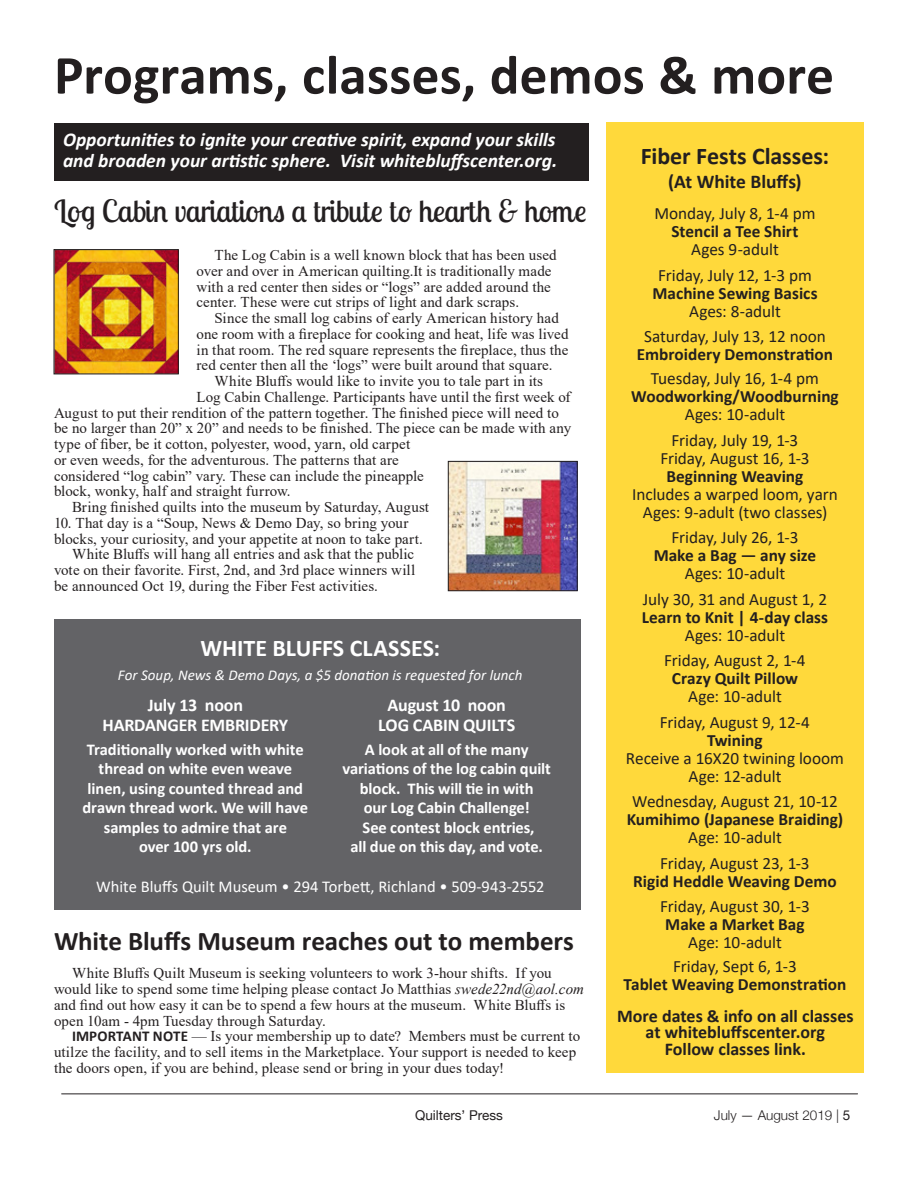
<style>
.page{position:relative;width:918px;height:1188px;background:#fff}
.page>*{position:absolute;margin:0;border:0;box-sizing:border-box;transform-origin:0 0}
.Main_Head_2{font:700 55.5px "Calibri";color:#231f20}
.Main_Head_2-2{font:30.75px "Lobster Two";letter-spacing:-.005em;color:#231f20}
.Main_Head_2-3{font:700 27px "Calibri";letter-spacing:-.005em;color:#231f20}
.Main_Head_2-4{font:700 24px "Calibri";color:#fff}
.Main_Head_2-5{font:700 24px "Calibri";color:#231f20}
.Side_Head{font:italic 700 19.5px/21px "Calibri";color:#fff}
.Main_Head_2-6{font:700 19.5px "Calibri";letter-spacing:-.005em;color:#231f20}
.Main_Head_2-7{font:700 18px "Calibri";color:#231f20}
.Main_Head_2-8{font:700 18px "Calibri";letter-spacing:-.01em;color:#fff}
.Main_Head_2-9{font:17.25px "Calibri";letter-spacing:-.005em;color:#231f20}
.Main_Head_2-10{font:700 17.25px "Calibri";color:#231f20}
.Main_Head_2-11{font:700 16.5px/19.5px "Calibri";letter-spacing:-.005em;color:#fff;text-align:center}
.Main_Head_2-12{font:16.5px "Calibri";color:#fff}
.Main_Head_2-13{font:15px/15.8px "Times New Roman";letter-spacing:.005em;color:#231f20}
.Main_Head_2-14{font:italic 15px "Calibri";color:#fff}
.t1{font:300 13.5px "Helvetica Neue";color:#231f20}
.t2{font:13.5px "Helvetica Neue";color:#231f20}
.s1{font-style:italic}
.s2{font-family:"Calibri";font-weight:700}
.s3{font-weight:400}
</style>
<div class="page">
<hr style="left:62px;top:1094px;width:796px;height:1px;background:#231f20">
<div style="left:54px;top:620px;width:526px;height:290px;background:#636366"></div>
<div style="left:54px;top:123px;width:535px;height:58px;background:#231f20"></div>
<div style="left:607px;top:122px;width:257px;height:951px;background:#ffd93b"></div>
<img style="left:56px;top:251px;width:121px;height:121px">
<div style="left:54px;top:249px;width:125px;height:125px;border:1px solid #231f20"></div>
<img style="left:450px;top:463px;width:125px;height:126px">
<div style="left:448px;top:461px;width:129px;height:130px;border:1px solid #231f20"></div>
<p class="Main_Head_2" style="left:54px;top:36px;width:782px">Programs, classes, demos &amp; more</p>
<p class="Side_Head" style="left:63px;top:128px;width:496px">Opportunities to ignite your creative spirit, expand your skills and broaden your artistic sphere. Visit whitebluffscenter.org.</p>
<p class="Main_Head_2-5" style="left:641px;top:139px;width:190px">Fiber Fests Classes:</p>
<p class="Main_Head_2-6" style="left:668px;top:167px;width:135px">(At White Bluffs)</p>
<p class="Main_Head_2-9" style="left:654px;top:201px;width:163px">Monday, July 8, 1-4 pm</p>
<p class="Main_Head_2-10" style="left:672px;top:219px;width:128px">Stencil a Tee Shirt</p>
<p class="Main_Head_2-9" style="left:691px;top:237px;width:89px">Ages 9-adult</p>
<p class="Main_Head_2-9" style="left:658px;top:263px;width:155px">Friday, July 12, 1-3 pm</p>
<p class="Main_Head_2-10" style="left:652px;top:281px;width:167px">Machine Sewing Basics</p>
<p class="Main_Head_2-9" style="left:689px;top:299px;width:93px">Ages: 8-adult</p>
<p class="Main_Head_2-9" style="left:644px;top:324px;width:183px">Saturday, July 13, 12 noon</p>
<p class="Main_Head_2-10" style="left:637px;top:342px;width:198px">Embroidery Demonstration</p>
<p class="Main_Head_2-9" style="left:651px;top:366px;width:170px">Tuesday, July 16, 1-4 pm</p>
<p class="Main_Head_2-10" style="left:631px;top:384px;width:209px">Woodworking/Woodburning</p>
<p class="Main_Head_2-9" style="left:685px;top:402px;width:102px">Ages: 10-adult</p>
<p class="Main_Head_2-9" style="left:672px;top:428px;width:128px">Friday, July 19, 1-3</p>
<p class="Main_Head_2-9" style="left:660px;top:446px;width:151px">Friday, August 16, 1-3</p>
<p class="Main_Head_2-10" style="left:667px;top:464px;width:138px">Beginning Weaving</p>
<p class="Main_Head_2-9" style="left:632px;top:482px;width:207px">Includes a warped loom, yarn</p>
<p class="Main_Head_2-9" style="left:643px;top:500px;width:186px">Ages: 9-adult (two classes)</p>
<p class="Main_Head_2-9" style="left:672px;top:525px;width:128px">Friday, July 26, 1-3</p>
<p class="Main_Head_2-10" style="left:654px;top:543px;width:164px">Make a Bag — any size</p>
<p class="Main_Head_2-9" style="left:685px;top:561px;width:102px">Ages: 10-adult</p>
<p class="Main_Head_2-9" style="left:643px;top:587px;width:186px">July 30, 31 and August 1, 2</p>
<p class="Main_Head_2-10" style="left:642px;top:605px;width:188px">Learn to Knit | 4-day class</p>
<p class="Main_Head_2-9" style="left:685px;top:623px;width:102px">Ages: 10-adult</p>
<p class="Main_Head_2-9" style="left:664px;top:648px;width:143px">Friday, August 2, 1-4</p>
<p class="Main_Head_2-10" style="left:672px;top:666px;width:128px">Crazy Quilt Pillow</p>
<p class="Main_Head_2-9" style="left:688px;top:684px;width:95px">Age: 10-adult</p>
<p class="Main_Head_2-9" style="left:660px;top:710px;width:152px">Friday, August 9, 12-4</p>
<p class="Main_Head_2-10" style="left:707px;top:728px;width:57px">Twining</p>
<p class="Main_Head_2-9" style="left:626px;top:746px;width:220px">Receive a 16X20 twining looom</p>
<p class="Main_Head_2-9" style="left:689px;top:764px;width:94px">Age: 12-adult</p>
<p class="Main_Head_2-9" style="left:632px;top:789px;width:207px">Wednesday, August 21, 10-12</p>
<p class="Main_Head_2-10" style="left:627px;top:807px;width:218px">Kumihimo (Japanese Braiding)</p>
<p class="Main_Head_2-9" style="left:688px;top:825px;width:95px">Age: 10-adult</p>
<p class="Main_Head_2-9" style="left:660px;top:851px;width:151px">Friday, August 23, 1-3</p>
<p class="Main_Head_2-10" style="left:633px;top:869px;width:205px">Rigid Heddle Weaving Demo</p>
<p class="Main_Head_2-9" style="left:660px;top:894px;width:151px">Friday, August 30, 1-3</p>
<p class="Main_Head_2-10" style="left:665px;top:912px;width:141px">Make a Market Bag</p>
<p class="Main_Head_2-9" style="left:688px;top:930px;width:95px">Age: 10-adult</p>
<p class="Main_Head_2-9" style="left:673px;top:954px;width:125px">Friday, Sept 6, 1-3</p>
<p class="Main_Head_2-10" style="left:624px;top:972px;width:224px">Tablet Weaving Demonstration</p>
<p class="Main_Head_2-7" style="left:617px;top:1003px;width:238px">More dates &amp; info on all classes</p>
<p class="Main_Head_2-7" style="left:646px;top:1019px;width:181px">at whitebluffscenter.org</p>
<p class="Main_Head_2-7" style="left:665px;top:1036px;width:143px">Follow classes link.</p>
<p class="Main_Head_2-2" style="left:54px;top:191px;width:534px">Log Cabin variations a tribute to hearth &amp; home</p>
<p class="Main_Head_2-13" style="left:197px;top:247px;width:362px;text-indent:18px">The Log Cabin is a well known block that has been used over and over in American quilting.It is traditionally made with a red center then sides or “logs” are added around the center. These were cut strips of light and dark scraps.</p>
<p class="Main_Head_2-13" style="left:197px;top:310px;width:373px;text-indent:18px">Since the small log cabins of early American history had one room with a fireplace for cooking and heat, life was lived in that room. The red square represents the fireplace, thus the red center then all the ‘logs” were built around that square.</p>
<p class="Main_Head_2-13" style="left:215px;top:373px;width:330px">White Bluffs would like to invite you to tale part in its</p>
<p class="Main_Head_2-13" style="left:197px;top:388px;width:376px">Log Cabin Challenge. Participants have until the first week of</p>
<p class="Main_Head_2-13" style="left:54px;top:404px;width:507px">August to put their rendition of the pattern together. The finished piece will need to</p>
<p class="Main_Head_2-13" style="left:54px;top:420px;width:519px">be no larger than 20” x 20” and needs to be finished. The piece can be made with any</p>
<p class="Main_Head_2-13" style="left:54px;top:436px;width:358px">type of fiber, be it cotton, polyester, wood, yarn, old carpet</p>
<p class="Main_Head_2-13" style="left:54px;top:451px;width:346px">or even weeds, for the adventurous. The patterns that are</p>
<p class="Main_Head_2-13" style="left:54px;top:467px;width:371px">considered “log cabin” vary. These can include the pineapple</p>
<p class="Main_Head_2-13" style="left:54px;top:483px;width:238px">block, wonky, half and straight furrow.</p>
<p class="Main_Head_2-13" style="left:72px;top:499px;width:359px">Bring finished quilts into the museum by Saturday, August</p>
<p class="Main_Head_2-13" style="left:54px;top:514px;width:370px">10. That day is a “Soup, News &amp; Demo Day, so bring your blocks, your curiosity, and your appetite at noon to take part.</p>
<p class="Main_Head_2-13" style="left:54px;top:546px;width:363px;text-align:justify;text-indent:18px">White Bluffs will hang all entries and ask that the public vote on their favorite. First, 2nd, and 3rd place winners will be announced Oct 19, during the Fiber Fest activities.</p>
<p class="Main_Head_2-4" style="left:200px;top:631px;width:241px">WHITE BLUFFS CLASSES:</p>
<p class="Main_Head_2-14" style="left:118px;top:664px;width:406px">For Soup, News &amp; Demo Days, a $5 donation is requested for lunch</p>
<p class="Main_Head_2-8" style="left:148px;top:693px;width:97px">July 13 noon</p>
<p class="Main_Head_2-8" style="left:103px;top:712px;width:187px">HARDANGER EMBRIDERY</p>
<p class="Main_Head_2-11" style="left:82px;top:739px;width:227px">Traditionally worked with white thread on white even weave linen, using counted thread and drawn thread work. We will have samples to admire that are</p>
<p class="Main_Head_2-11" style="left:139px;top:837px;width:114px">over 100 yrs old.</p>
<p class="Main_Head_2-8" style="left:388px;top:693px;width:120px">August 10 noon</p>
<p class="Main_Head_2-8" style="left:378px;top:712px;width:138px">LOG CABIN QUILTS</p>
<p class="Main_Head_2-11" style="left:365px;top:739px;width:165px">A look at all of the many</p>
<p class="Main_Head_2-11" style="left:343px;top:759px;width:210px">variations of the log cabin quilt block. This will tie in with</p>
<p class="Main_Head_2-11" style="left:364px;top:798px;width:167px">our Log Cabin Challenge!</p>
<p class="Main_Head_2-11" style="left:363px;top:817px;width:173px">See contest block entries,</p>
<p class="Main_Head_2-11" style="left:351px;top:837px;width:194px">all due on this day, and vote.</p>
<p class="Main_Head_2-12" style="left:96px;top:875px;width:450px">White Bluffs Quilt Museum • 294 Torbett, Richland • 509-943-2552</p>
<p class="Main_Head_2-3" style="left:54px;top:922px;width:522px">White Bluffs Museum reaches out to members</p>
<p class="Main_Head_2-13" style="left:54px;top:965px;width:532px;text-indent:18px">White Bluffs Quilt Museum is seeking volunteers to work 3-hour shifts. If you would like to spend some time helping please contact Jo Matthias <span class="s1">swede22nd@aol.com </span>and find out how easy it can be to spend a few hours at the museum. White Bluffs is open 10am - 4pm Tuesday through Saturday.</p>
<p class="Main_Head_2-13" style="left:54px;top:1028px;width:528px;text-indent:18px"><span class="s2">IMPORTANT NOTE</span> — Is your membership up to date? Members must be current to utilze the facility, and to sell items in the Marketplace. Your support is needed to keep the doors open, if you are behind, please send or bring in your dues today!</p>
<p class="t2" style="left:415px;top:1105px;width:89px">Quilters’ Press</p>
<p class="t1" style="left:714px;top:1104px;width:138px">July — August 2019 | <span class="s3">5</span></p>
</div>
